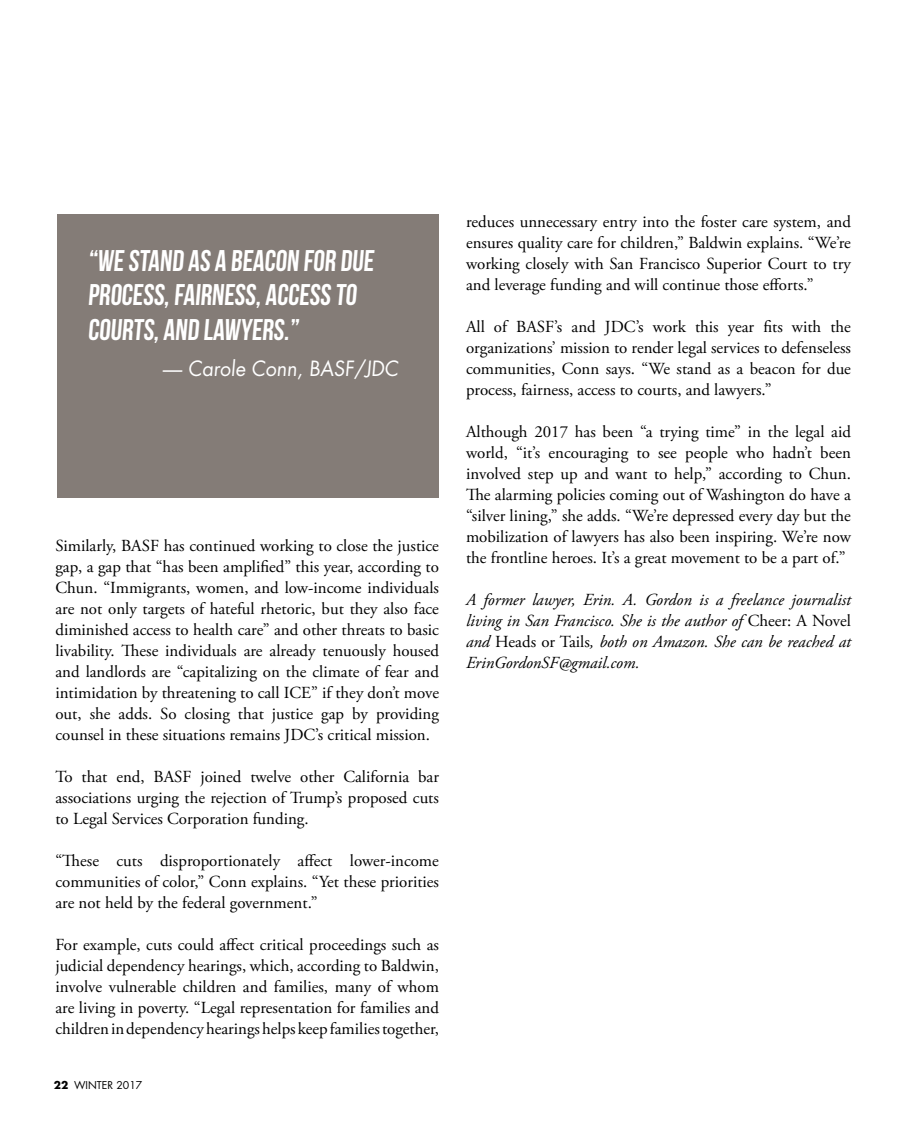
<style>
.page{position:relative;width:905px;height:1134px;background:#fff}
.page>*{position:absolute;margin:0;border:0;box-sizing:border-box;transform-origin:0 0}
.t1{font:30px/34.2px "Bebas Neue";color:#fff;scale:.95 1}
.t2{font:20.4px "Futura";color:#fff;scale:.95 1}
.t3{font:16.8px/21px "Adobe Garamond Pro";color:#000;text-align:justify}
.t4{font:italic 16.8px/21px "Adobe Garamond Pro";color:#000;text-align:justify}
.t5{font:10.5px "Futura Std";color:#000}
.s1{font-weight:700}
.s2{font-style:normal}
</style>
<div class="page">
<div style="left:57px;top:214px;width:382px;height:284px;background:#847c77"></div>
<h1 class="t1" style="left:88px;top:243px;width:305px">“WE STAND AS A BEACON FOR DUE<br>PROCESS, FAIRNESS, ACCESS TO<br>COURTS, AND LAWYERS.”</h1>
<p class="t2" style="left:163px;top:355px;width:252px">— Carole Conn, BASF/JDC</p>
<p class="t3" style="left:55px;top:536px;width:385px">Similarly, BASF has continued working to close the justice gap, a gap that “has been amplified” this year, according to Chun. “Immigrants, women, and low-income individuals are not only targets of hateful rhetoric, but they also face diminished access to health care” and other threats to basic livability. These individuals are already tenuously housed and landlords are “capitalizing on the climate of fear and intimidation by threatening to call ICE” if they don’t move out, she adds. So closing that justice gap by providing counsel in these situations remains JDC’s critical mission.</p>
<p class="t3" style="left:55px;top:766px;width:385px">To that end, BASF joined twelve other California bar associations urging the rejection of Trump’s proposed cuts to Legal Services Corporation funding.</p>
<p class="t3" style="left:55px;top:850px;width:385px">“These cuts disproportionately affect lower-income communities of color,” Conn explains. “Yet these priorities are not held by the federal government.”</p>
<p class="t3" style="left:55px;top:934px;width:385px">For example, cuts could affect critical proceedings such as judicial dependency hearings, which, according to Baldwin, involve vulnerable children and families, many of whom are living in poverty. “Legal representation for families and children in dependency hearings helps keep families together,</p>
<p class="t5" style="left:54px;top:1079px;width:90px"><span class="s1">22</span> WINTER 2017</p>
<p class="t3" style="left:466px;top:212px;width:386px">reduces unnecessary entry into the foster care system, and ensures quality care for children,” Baldwin explains. “We’re working closely with San Francisco Superior Court to try and leverage funding and will continue those efforts.”</p>
<p class="t3" style="left:466px;top:317px;width:386px">All of BASF’s and JDC’s work this year fits with the organizations’ mission to render legal services to defenseless communities, Conn says. “We stand as a beacon for due process, fairness, access to courts, and lawyers.”</p>
<p class="t3" style="left:466px;top:422px;width:386px">Although 2017 has been “a trying time” in the legal aid world, “it’s encouraging to see people who hadn’t been involved step up and want to help,” according to Chun.<br>The alarming policies coming out of Washington do have a “silver lining,” she adds. “We’re depressed every day but the mobilization of lawyers has also been inspiring. We’re now the frontline heroes. It’s a great movement to be a part of.”</p>
<p class="t4" style="left:466px;top:590px;width:386px">A former lawyer, Erin. A. Gordon is a freelance journalist living in San Francisco. She is the author of <span class="s2">Cheer: A Novel </span>and <span class="s2">Heads or Tails</span>, both on Amazon. She can be reached at ErinGordonSF@gmail.com.</p>
</div>
